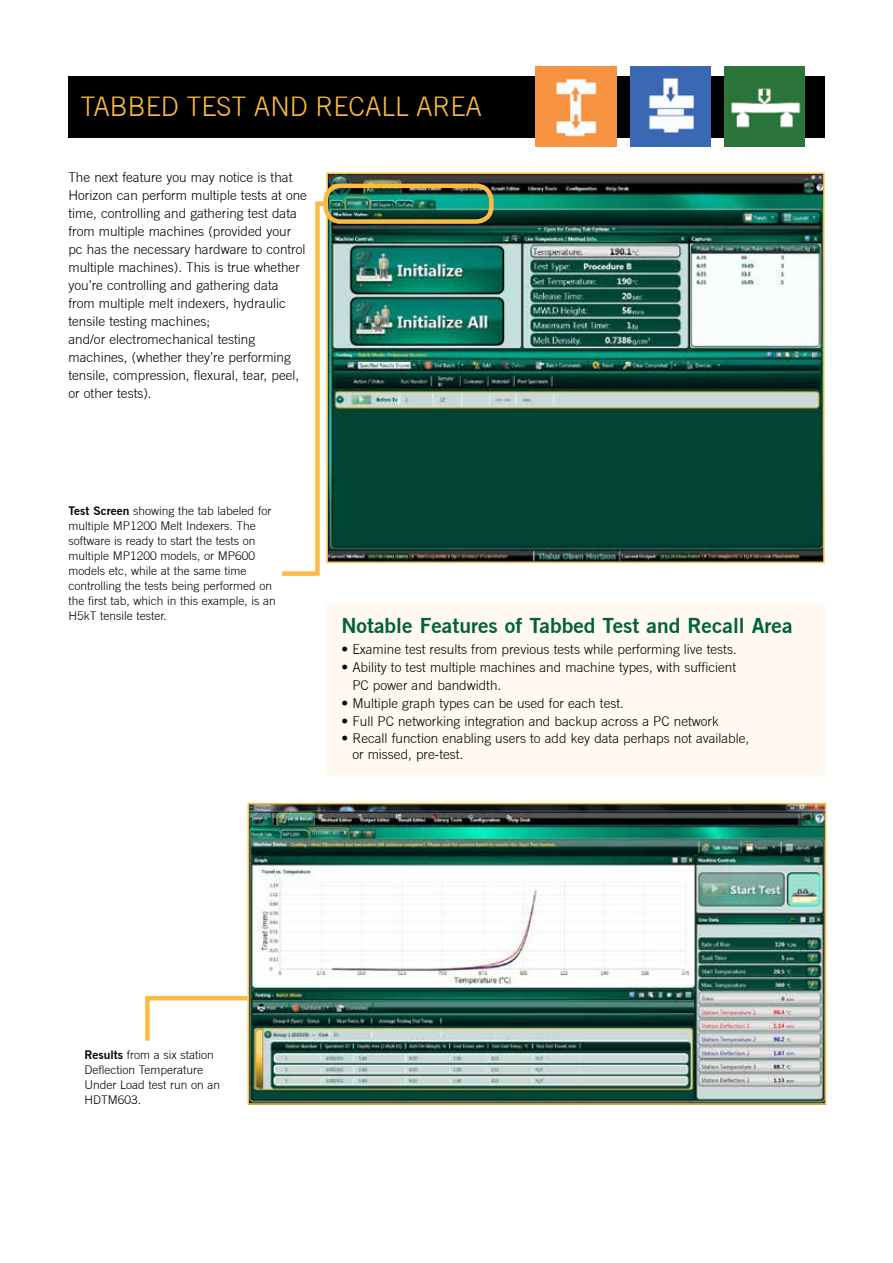
<style>
.page{position:relative;width:893px;height:1263px;background:#fff}
.page>*{position:absolute;margin:0;border:0;box-sizing:border-box;transform-origin:0 0}
.t1{font:300 27px "Trade Gothic";color:#fdbb40}
.t2{font:700 21px "Trade Gothic No.2";color:#006330}
.t3{font:300 13.5px/18px "Trade Gothic";color:#000}
.t4{font:300 12px/15px "Trade Gothic";color:#000}
.s1{font-family:"Trade Gothic No.2";font-weight:700}
</style>
<div class="page">
<div style="left:326px;top:603px;width:498px;height:173px;background:#fff9f1"></div>
<div style="left:68px;top:77px;width:756px;height:61px;background:#000"></div>
<img style="left:329px;top:176px;width:493px;height:384px">
<div style="left:326px;top:173px;width:499px;height:390px;border:2px solid #fdbb40"></div>
<img style="left:251px;top:806px;width:572px;height:296px">
<div style="left:248px;top:803px;width:578px;height:302px;border:2px solid #fdbb40"></div>
<div style="left:323px;top:184px;width:171px;height:40px;border:4px solid #fdbb40;border-radius:15px"></div>
<img style="left:724px;top:67px;width:80px;height:80px">
<img style="left:630px;top:67px;width:80px;height:80px">
<img style="left:536px;top:67px;width:80px;height:80px">
<svg style="left:282px;top:199px;width:49px;height:377px"></svg>
<svg style="left:145px;top:994px;width:107px;height:51px"></svg>
<h1 class="t1" style="left:80px;top:90px;width:403px">TABBED TEST AND RECALL AREA</h1>
<p class="t3" style="left:68px;top:168px;width:240px">The next feature you may notice is that Horizon can perform multiple tests at one time, controlling and gathering test data from multiple machines (provided your pc has the necessary hardware to control multiple machines). This is true whether you’re controlling and gathering data from multiple melt indexers, hydraulic tensile testing machines;<br>and/or electromechanical testing machines, (whether they’re performing tensile, compression, flexural, tear, peel, or other tests).</p>
<p class="t4" style="left:68px;top:503px;width:209px"><span class="s1">Test Screen</span> showing the tab labeled for multiple MP1200 Melt Indexers. The software is ready to start the tests on multiple MP1200 models, or MP600 models etc, while at the same time controlling the tests being performed on the first tab, which in this example, is an H5kT tensile tester.</p>
<h2 class="t2" style="left:341px;top:613px;width:453px">Notable Features of Tabbed Test and Recall Area</h2>
<p class="t3" style="left:341px;top:640px;width:397px">• Examine test results from previous tests while performing live tests.</p>
<p class="t3" style="left:352px;top:658px;width:385px;text-indent:-11px">• Ability to test multiple machines and machine types, with sufficient<br>PC power and bandwidth.</p>
<p class="t3" style="left:341px;top:694px;width:284px">• Multiple graph types can be used for each test.</p>
<p class="t3" style="left:341px;top:712px;width:379px">• Full PC networking integration and backup across a PC network</p>
<p class="t3" style="left:352px;top:729px;width:398px;line-height:16.2px;text-indent:-11px">• Recall function enabling users to add key data perhaps not available, or missed, pre-test.</p>
<p class="t4" style="left:85px;top:1046px;width:137px"><span class="s1">Results</span> from a six station<br>Deflection Temperature<br>Under Load test run on an<br>HDTM603.</p>
</div>
